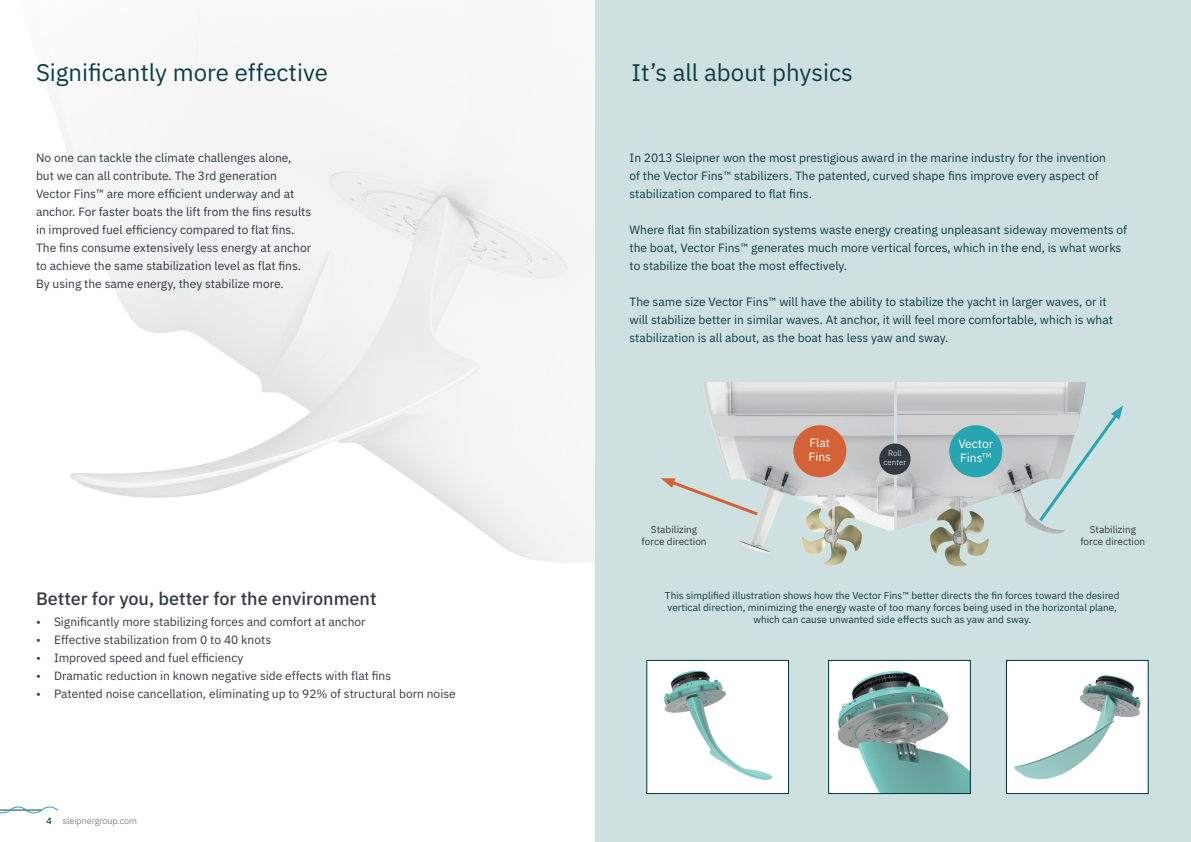
<style>
.page{position:relative;width:1191px;height:842px;background:#fff}
.page>*{position:absolute;margin:0;border:0;box-sizing:border-box;transform-origin:0 0}
.t1{font:24px "IBM Plex Sans";color:#0d3d46}
.t2{font:500 18px "IBM Plex Sans";color:#353b40}
.t3{font:12px/18px "IBM Plex Sans";color:#0d3d46}
.t4{font:12px/18px "IBM Plex Sans";color:#2f393f}
.t5{font:12px "IBM Plex Sans";color:#353b40}
.t6{font:12px/14px "IBM Plex Sans";color:#fff}
.t7{font:10px/12px "IBM Plex Sans";color:#0d3d46;text-align:center}
.t8{font:10px/12px "IBM Plex Sans";color:#353b40;text-align:center}
.t9{font:300 9px "IBM Plex Sans";color:#565d62}
.t10{font:300 8px/9px "IBM Plex Sans";color:#fff;text-align:center}
.s1{font-weight:500;color:#0d3d46}
</style>
<div class="page">
<svg style="left:0;top:806px;width:58px;height:7px"></svg>
<div style="left:595px;top:0;width:596px;height:842px;background:#cee0e0"></div>
<img style="left:56px;top:44px;width:539px;height:519px">
<svg style="left:1091px;top:405px;width:32px;height:48px"></svg>
<img style="left:897px;top:383px;width:194px;height:184px">
<img style="left:703px;top:383px;width:190px;height:183px">
<svg style="left:661px;top:477px;width:100px;height:41px"></svg>
<div style="left:793px;top:425px;width:53px;height:52px;background:#d46236;border-radius:50%"></div>
<div style="left:949px;top:425px;width:53px;height:52px;background:#28a5b0;border-radius:50%"></div>
<div style="left:879px;top:443px;width:31px;height:32px;background:#2f393f;border-radius:50%"></div>
<div style="left:647px;top:660px;width:141px;height:133px;background:#fff"></div>
<img style="left:663px;top:670px;width:110px;height:110px">
<div style="left:646px;top:660px;width:142px;height:134px;border:1px solid #00323d"></div>
<div style="left:1006px;top:660px;width:142px;height:133px;background:#fff"></div>
<img style="left:1014px;top:675px;width:127px;height:105px">
<div style="left:1006px;top:660px;width:142px;height:134px;border:1px solid #00323d"></div>
<img style="left:830px;top:662px;width:138px;height:130px">
<div style="left:828px;top:660px;width:142px;height:134px;border:1px solid #00323d"></div>
<h1 class="t1" style="left:36px;top:54px;width:293px">Significantly more effective</h1>
<p class="t4" style="left:36px;top:148px;width:277px">No one can tackle the climate challenges alone, but we can all contribute. The 3rd generation Vector Fins™ are more efficient underway and at anchor. For faster boats the lift from the fins results in improved fuel efficiency compared to flat fins.<br>The fins consume extensively less energy at anchor to achieve the same stabilization level as flat fins.<br>By using the same energy, they stabilize more.</p>
<h2 class="t2" style="left:36px;top:584px;width:342px">Better for you, better for the environment</h2>
<p class="t5" style="left:36px;top:612px;width:331px">• Significantly more stabilizing forces and comfort at anchor</p>
<p class="t5" style="left:36px;top:630px;width:237px">• Effective stabilization from 0 to 40 knots</p>
<p class="t5" style="left:36px;top:648px;width:209px">• Improved speed and fuel efficiency</p>
<p class="t5" style="left:36px;top:666px;width:357px">• Dramatic reduction in known negative side effects with flat fins</p>
<p class="t5" style="left:36px;top:684px;width:421px">• Patented noise cancellation, eliminating up to 92% of structural born noise</p>
<p class="t9" style="left:46px;top:814px;width:92px"><span class="s1">4</span> sleipnergroup.com</p>
<h1 class="t1" style="left:631px;top:54px;width:223px">It’s all about physics</h1>
<p class="t3" style="left:629px;top:148px;width:478px">In 2013 Sleipner won the most prestigious award in the marine industry for the invention of the Vector Fins™ stabilizers. The patented, curved shape fins improve every aspect of stabilization compared to flat fins.</p>
<p class="t3" style="left:629px;top:220px;width:499px">Where flat fin stabilization systems waste energy creating unpleasant sideway movements of the boat, Vector Fins™ generates much more vertical forces, which in the end, is what works to stabilize the boat the most effectively.</p>
<p class="t3" style="left:629px;top:292px;width:485px">The same size Vector Fins™ will have the ability to stabilize the yacht in larger waves, or it will stabilize better in similar waves. At anchor, it will feel more comfortable, which is what stabilization is all about, as the boat has less yaw and sway.</p>
<p class="t8" style="left:641px;top:523px;width:66px">Stabilizing force direction</p>
<p class="t6" style="left:808px;top:434px;width:24px">Flat<br>Fins</p>
<p class="t6" style="left:958px;top:436px;width:36px">Vector<br>Fins<sup>TM</sup></p>
<p class="t10" style="left:883px;top:448px;width:24px">Roll center</p>
<p class="t8" style="left:1080px;top:523px;width:66px">Stabilizing force direction</p>
<p class="t7" style="left:665px;top:588px;width:456px">This simplified illustration shows how the Vector Fins™ better directs the fin forces toward the desired vertical direction, minimizing the energy waste of too many forces being used in the horizontal plane, which can cause unwanted side effects such as yaw and sway.</p>
</div>
